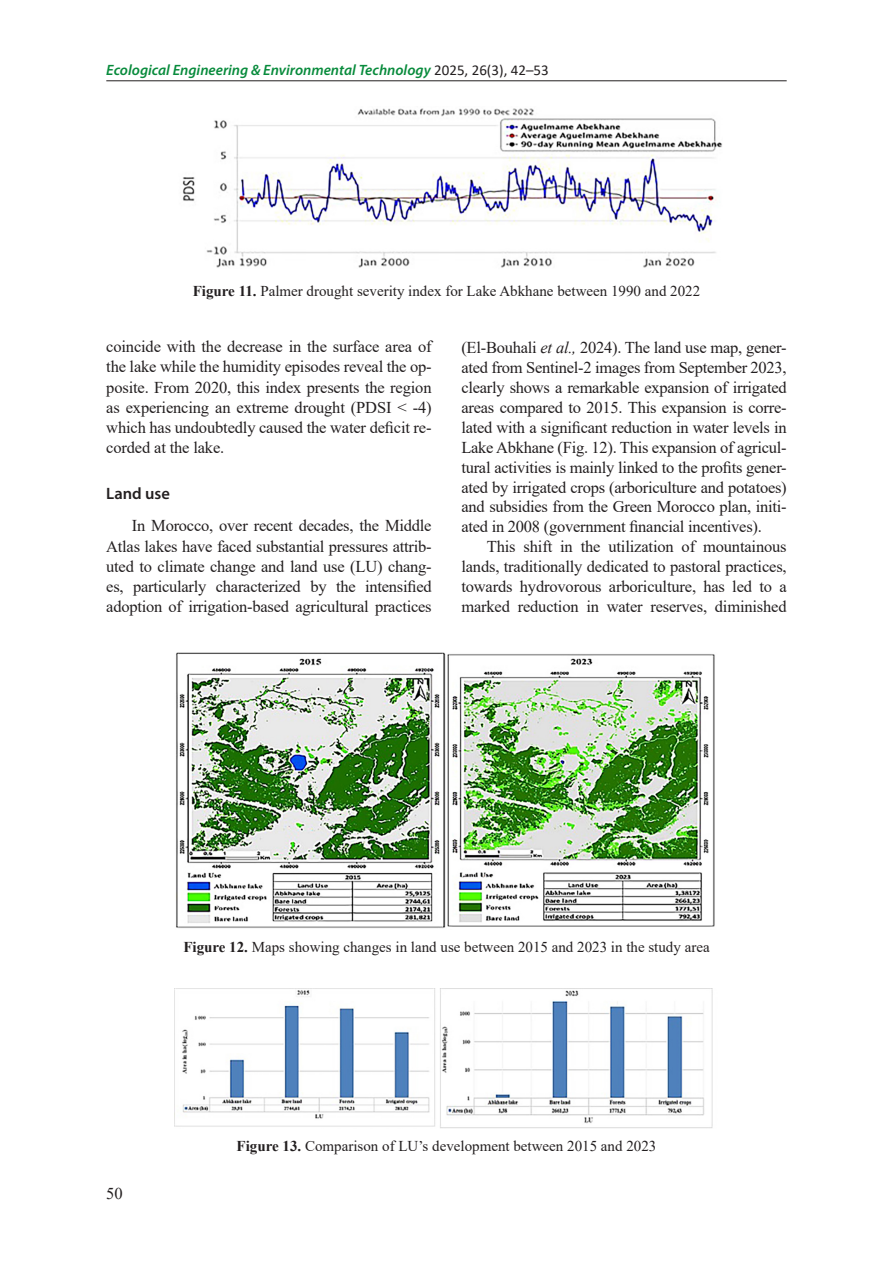
<style>
.page{position:relative;width:893px;height:1263px;background:#fff}
.page>*{position:absolute;margin:0;border:0;box-sizing:border-box;transform-origin:0 0}
.Base_Text{font:16.5px/20px "Times New Roman";letter-spacing:-.01em;color:#231f20;text-align:justify}
.Heading_2{font:600 16.5px "Myriad Pro";color:#231f20}
.Figure{font:15px "Times New Roman";color:#231f20}
.t1{font:italic 600 15px "Myriad Pro";color:#088b3c}
.s1{font-family:"Calibri";font-weight:400;font-style:normal;color:#231f20}
.s2{font-weight:700}
.s3{font-style:italic}
</style>
<div class="page">
<hr style="left:106px;top:80px;width:681px;height:1px;background:#231f20">
<img style="left:182px;top:108px;width:540px;height:160px">
<img style="left:176px;top:652px;width:539px;height:277px">
<img style="left:174px;top:988px;width:539px;height:140px">
<p class="t1" style="left:106px;top:60px;width:444px">Ecological Engineering &amp; Environmental Technology <span class="s1">2025, 26(3), 42–53</span></p>
<p class="Figure" style="left:193px;top:280px;width:509px"><span class="s2">Figure 11.</span> Palmer drought severity index for Lake Abkhane between 1990 and 2022</p>
<p class="Base_Text" style="left:106px;top:336px;width:327px">coincide with the decrease in the surface area of the lake while the humidity episodes reveal the op&shy;posite. From 2020, this index presents the region as experiencing an extreme drought (PDSI &lt; -4) which has undoubtedly caused the water deficit re&shy;corded at the lake.</p>
<p class="Heading_2" style="left:106px;top:482px;width:65px">Land use</p>
<p class="Base_Text" style="left:106px;top:515px;width:327px;text-indent:26px">In Morocco, over recent decades, the Middle Atlas lakes have faced substantial pressures attrib&shy;uted to climate change and land use (LU) chang&shy;es, particularly characterized by the intensified adoption of irrigation-based agricultural practices</p>
<p class="Base_Text" style="left:461px;top:337px;width:327px">(El-Bouhali <span class="s3">et al.,</span> 2024). The land use map, gener&shy;ated from Sentinel-2 images from September 2023, clearly shows a remarkable expansion of irrigated areas compared to 2015. This expansion is corre&shy;lated with a significant reduction in water levels in Lake Abkhane (Fig. 12). This expansion of agricul&shy;tural activities is mainly linked to the profits gener&shy;ated by irrigated crops (arboriculture and potatoes) and subsidies from the Green Morocco plan, initi&shy;ated in 2008 (government financial incentives).</p>
<p class="Base_Text" style="left:461px;top:536px;width:327px;text-indent:26px">This shift in the utilization of mountainous lands, traditionally dedicated to pastoral practices, towards hydrovorous arboriculture, has led to a marked reduction in water reserves, diminished</p>
<p class="Figure" style="left:183px;top:936px;width:528px"><span class="s2">Figure 12.</span> Maps showing changes in land use between 2015 and 2023 in the study area</p>
<p class="Base_Text" style="left:106px;top:1183px;width:18px">50</p>
<p class="Figure" style="left:237px;top:1136px;width:421px"><span class="s2">Figure 13.</span> Comparison of LU’s development between 2015 and 2023</p>
</div>
